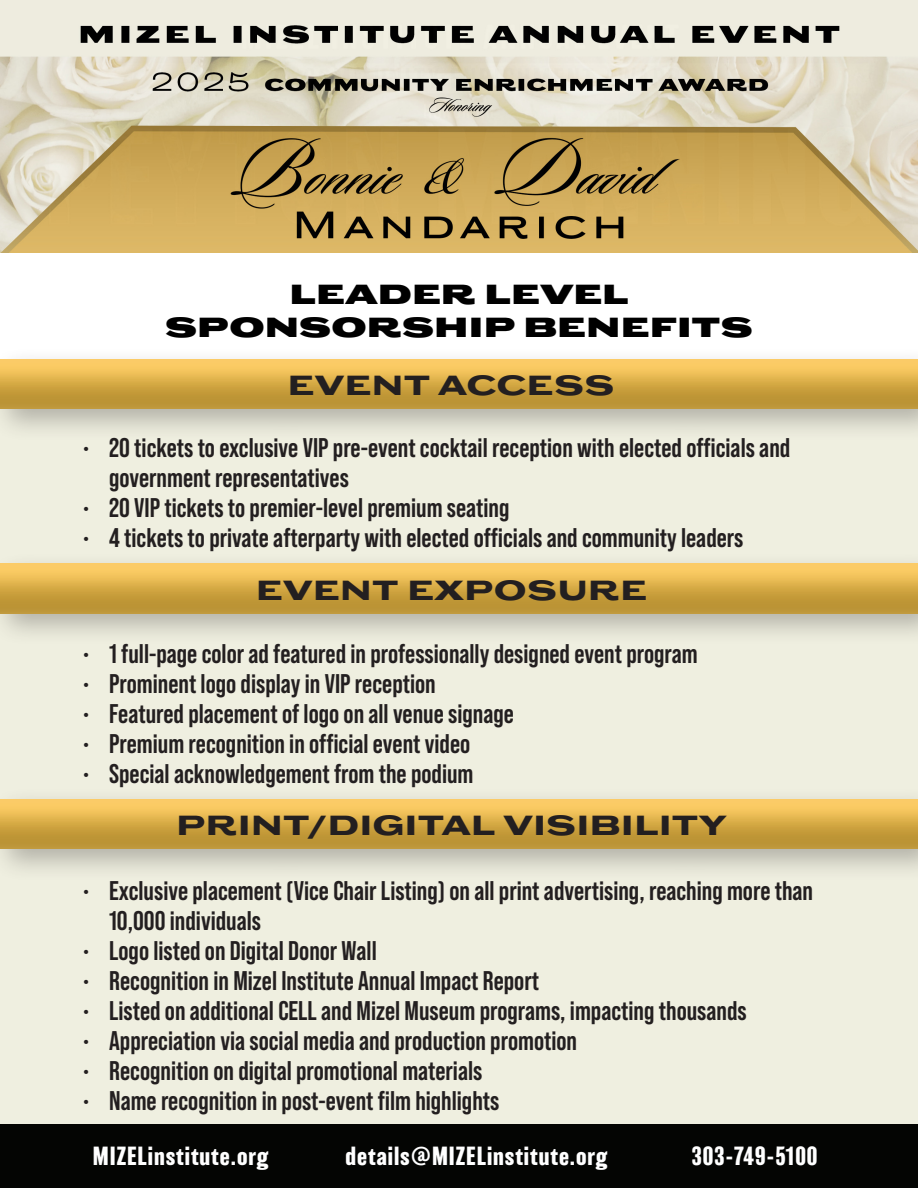
<style>
.page{position:relative;width:918px;height:1188px;background:#fff}
.page>*{position:absolute;margin:0;border:0;box-sizing:border-box;transform-origin:0 0}
.t1{font:700 27px/30px "Bebas Neue Pro";color:#231f20}
.t2{font:800 27px "Wedding Gothic ATF";letter-spacing:.04em;color:#231f20}
.t3{font:900 27px "Wedding Gothic ATF";letter-spacing:.04em;color:#000}
.t4{font:700 24px "Balboa";letter-spacing:.04em;color:#fff}
</style>
<div class="page">
<div style="left:0;top:387px;width:918px;height:801px;background:#efefe0"></div>
<div style="left:0;top:347px;width:918px;height:95px;background:#231f20;opacity:.3"></div>
<img style="left:0;top:359px;width:918px;height:50px">
<div style="left:0;top:1125px;width:918px;height:63px;background:#040503"></div>
<img style="left:0;top:0;width:918px;height:252px">
<div style="left:0;top:552px;width:918px;height:95px;background:#231f20;opacity:.3"></div>
<img style="left:0;top:564px;width:918px;height:49px">
<div style="left:0;top:787px;width:918px;height:95px;background:#231f20;opacity:.3"></div>
<img style="left:0;top:799px;width:918px;height:50px">
<p class="t3" style="left:290px;top:276px;width:340px">LEADER LEVEL</p>
<p class="t3" style="left:166px;top:308px;width:588px">SPONSORSHIP BENEFITS</p>
<p class="t2" style="left:288px;top:367px;width:328px">EVENT ACCESS</p>
<p class="t1" style="left:109px;top:432px;width:683px;text-indent:-27px">• 20 tickets to exclusive VIP pre-event cocktail reception with elected officials and government representatives</p>
<p class="t1" style="left:82px;top:492px;width:429px">• 20 VIP tickets to premier-level premium seating</p>
<p class="t1" style="left:82px;top:522px;width:663px">• 4 tickets to private afterparty with elected officials and community leaders</p>
<p class="t2" style="left:256px;top:572px;width:392px">EVENT EXPOSURE</p>
<p class="t1" style="left:82px;top:638px;width:617px">• 1 full-page color ad featured in professionally designed event program</p>
<p class="t1" style="left:82px;top:668px;width:355px">• Prominent logo display in VIP reception</p>
<p class="t1" style="left:82px;top:698px;width:433px">• Featured placement of logo on all venue signage</p>
<p class="t1" style="left:82px;top:728px;width:390px">• Premium recognition in official event video</p>
<p class="t1" style="left:82px;top:758px;width:393px">• Special acknowledgement from the podium</p>
<p class="t2" style="left:177px;top:807px;width:551px">PRINT/DIGITAL VISIBILITY</p>
<p class="t1" style="left:109px;top:875px;width:706px;text-indent:-27px">• Exclusive placement (Vice Chair Listing) on all print advertising, reaching more than<br>10,000 individuals</p>
<p class="t1" style="left:82px;top:935px;width:296px">• Logo listed on Digital Donor Wall</p>
<p class="t1" style="left:82px;top:965px;width:459px">• Recognition in Mizel Institute Annual Impact Report</p>
<p class="t1" style="left:82px;top:995px;width:666px">• Listed on additional CELL and Mizel Museum programs, impacting thousands</p>
<p class="t1" style="left:82px;top:1025px;width:496px">• Appreciation via social media and production promotion</p>
<p class="t1" style="left:82px;top:1055px;width:402px">• Recognition on digital promotional materials</p>
<p class="t1" style="left:82px;top:1085px;width:419px">• Name recognition in post-event film highlights</p>
<p class="t4" style="left:93px;top:1143px;width:177px">MIZELinstitute.org</p>
<p class="t4" style="left:346px;top:1143px;width:264px">details@MIZELinstitute.org</p>
<p class="t4" style="left:692px;top:1143px;width:127px">303-749-5100</p>
</div>
